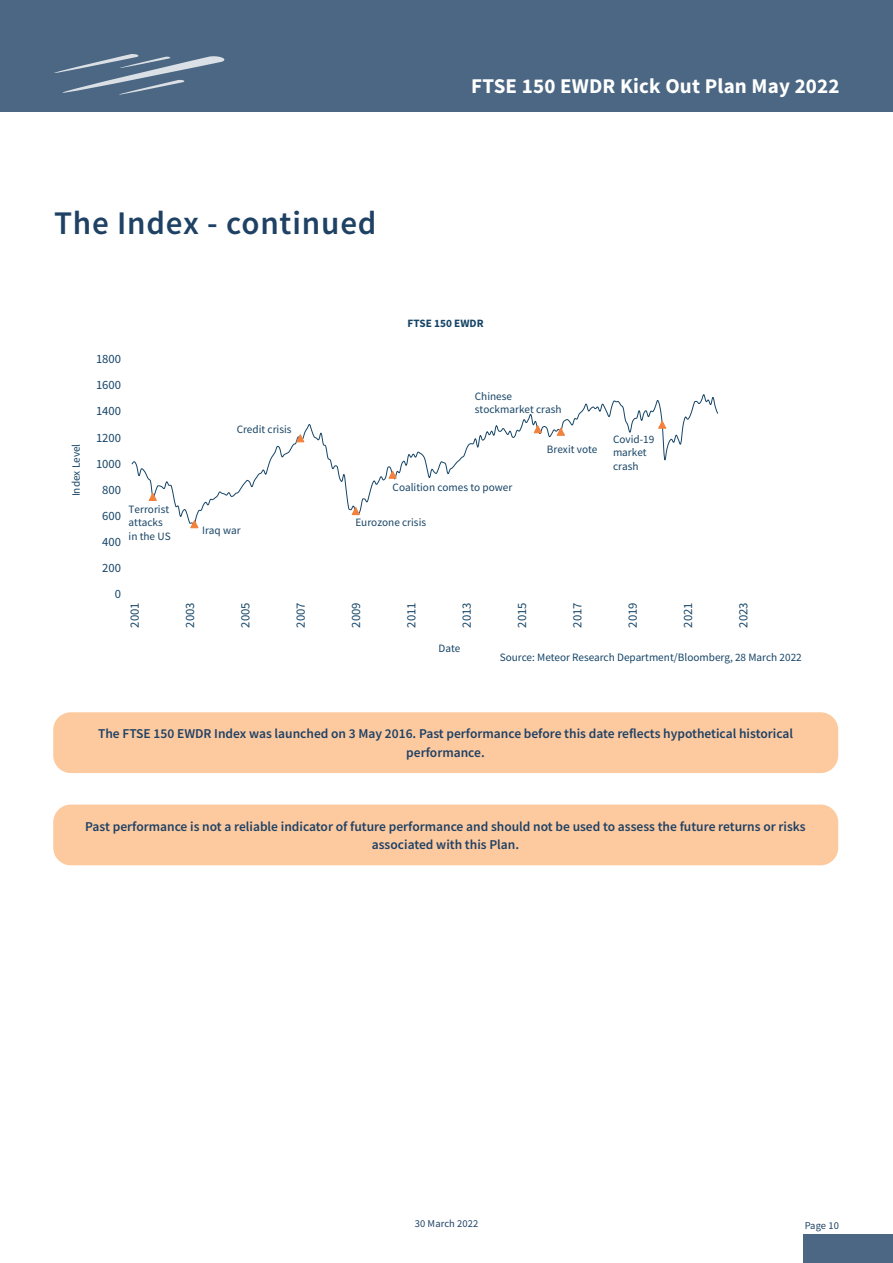
<style>
.page{position:relative;width:893px;height:1263px;background:#fff}
.page>*{position:absolute;margin:0;border:0;box-sizing:border-box;transform-origin:0 0}
.Heading{font:600 33px "Source Sans Pro";letter-spacing:.025em;color:#1e4164}
.t1{font:700 21px "Source Sans Pro";letter-spacing:.01em;color:#fff}
.Body_Text{font:600 13.5px/18.8px "Source Sans Pro";color:#1e4164;text-align:center}
.t2{font:12.6px "Source Sans Pro";letter-spacing:-.005em;color:#154466}
.t3{font:11.25px/13.5px "Source Sans Pro";color:#174466}
.t4{font:11.25px "Source Sans Pro";color:#154466}
.t5{font:700 11.25px "Source Sans Pro";color:#154466}
.t6{font:10.5px "Source Sans Pro";letter-spacing:.01em;color:#1e4164}
</style>
<div class="page">
<div style="left:1px;top:0;width:892px;height:112px;background:#4b6783"></div>
<hr style="left:0;top:0;width:1px;height:112px;background:#4b6783">
<svg style="left:54px;top:54px;width:171px;height:41px"></svg>
<svg style="left:131px;top:394px;width:587px;height:129px"></svg>
<svg style="left:148px;top:492px;width:10px;height:9px"></svg>
<svg style="left:189px;top:519px;width:11px;height:10px"></svg>
<svg style="left:295px;top:433px;width:11px;height:10px"></svg>
<svg style="left:350px;top:506px;width:11px;height:10px"></svg>
<svg style="left:387px;top:470px;width:11px;height:9px"></svg>
<svg style="left:532px;top:424px;width:11px;height:10px"></svg>
<svg style="left:556px;top:427px;width:10px;height:9px"></svg>
<svg style="left:657px;top:420px;width:10px;height:9px"></svg>
<div style="left:803px;top:1234px;width:90px;height:29px;background:#4b6783"></div>
<div style="left:53px;top:804px;width:785px;height:61px;background:#fdc99f;border-radius:18px"></div>
<div style="left:53px;top:712px;width:785px;height:61px;background:#fdc99f;border-radius:18px"></div>
<h2 class="t1" style="left:471px;top:72px;width:370px">FTSE 150 EWDR Kick Out Plan May 2022</h2>
<p class="Heading" style="left:54px;top:201px;width:324px">The Index - continued</p>
<p class="t4" style="left:69px;top:496px;width:54px;rotate:-90deg">Index Level</p>
<p class="t2" style="left:96px;top:351px;width:27px">1800</p>
<p class="t2" style="left:96px;top:377px;width:27px">1600</p>
<p class="t2" style="left:96px;top:403px;width:27px">1400</p>
<p class="t2" style="left:96px;top:429px;width:27px">1200</p>
<p class="t2" style="left:96px;top:455px;width:27px">1000</p>
<p class="t2" style="left:102px;top:481px;width:20px">800</p>
<p class="t3" style="left:237px;top:423px;width:56px">Credit crisis</p>
<p class="t5" style="left:407px;top:315px;width:78px">FTSE 150 EWDR</p>
<p class="t3" style="left:475px;top:389px;width:88px">Chinese stockmarket crash</p>
<p class="t3" style="left:547px;top:442px;width:52px">Brexit vote</p>
<p class="t3" style="left:393px;top:480px;width:121px">Coalition comes to power</p>
<p class="t3" style="left:613px;top:432px;width:43px">Covid-19 market crash</p>
<p class="t2" style="left:102px;top:507px;width:20px">600</p>
<p class="t2" style="left:102px;top:534px;width:20px">400</p>
<p class="t2" style="left:102px;top:560px;width:20px">200</p>
<p class="t2" style="left:115px;top:586px;width:8px">0</p>
<p class="t3" style="left:129px;top:502px;width:44px">Terrorist attacks in the US</p>
<p class="t3" style="left:202px;top:523px;width:40px">Iraq war</p>
<p class="t3" style="left:355px;top:515px;width:72px">Eurozone crisis</p>
<p class="t2" style="left:127px;top:628px;width:27px;rotate:-90deg">2001</p>
<p class="t2" style="left:182px;top:628px;width:27px;rotate:-90deg">2003</p>
<p class="t2" style="left:237px;top:628px;width:27px;rotate:-90deg">2005</p>
<p class="t2" style="left:293px;top:628px;width:27px;rotate:-90deg">2007</p>
<p class="t2" style="left:348px;top:628px;width:27px;rotate:-90deg">2009</p>
<p class="t2" style="left:403px;top:628px;width:27px;rotate:-90deg">2011</p>
<p class="t2" style="left:459px;top:628px;width:27px;rotate:-90deg">2013</p>
<p class="t2" style="left:514px;top:628px;width:27px;rotate:-90deg">2015</p>
<p class="t2" style="left:569px;top:628px;width:27px;rotate:-90deg">2017</p>
<p class="t2" style="left:625px;top:628px;width:27px;rotate:-90deg">2019</p>
<p class="t2" style="left:680px;top:628px;width:27px;rotate:-90deg">2021</p>
<p class="t2" style="left:735px;top:628px;width:27px;rotate:-90deg">2023</p>
<p class="t4" style="left:438px;top:641px;width:23px">Date</p>
<p class="t4" style="left:500px;top:650px;width:304px">Source: Meteor Research Department/Bloomberg, 28 March 2022</p>
<p class="Body_Text" style="left:98px;top:724px;width:697px">The FTSE 150 EWDR Index was launched on 3 May 2016. Past performance before this date reflects hypothetical historical performance.</p>
<p class="Body_Text" style="left:85px;top:817px;width:722px">Past performance is not a reliable indicator of future performance and should not be used to assess the future returns or risks associated with this Plan.</p>
<p class="t6" style="left:415px;top:1217px;width:65px">30 March 2022</p>
<p class="t6" style="left:805px;top:1218px;width:36px">Page 10</p>
</div>
